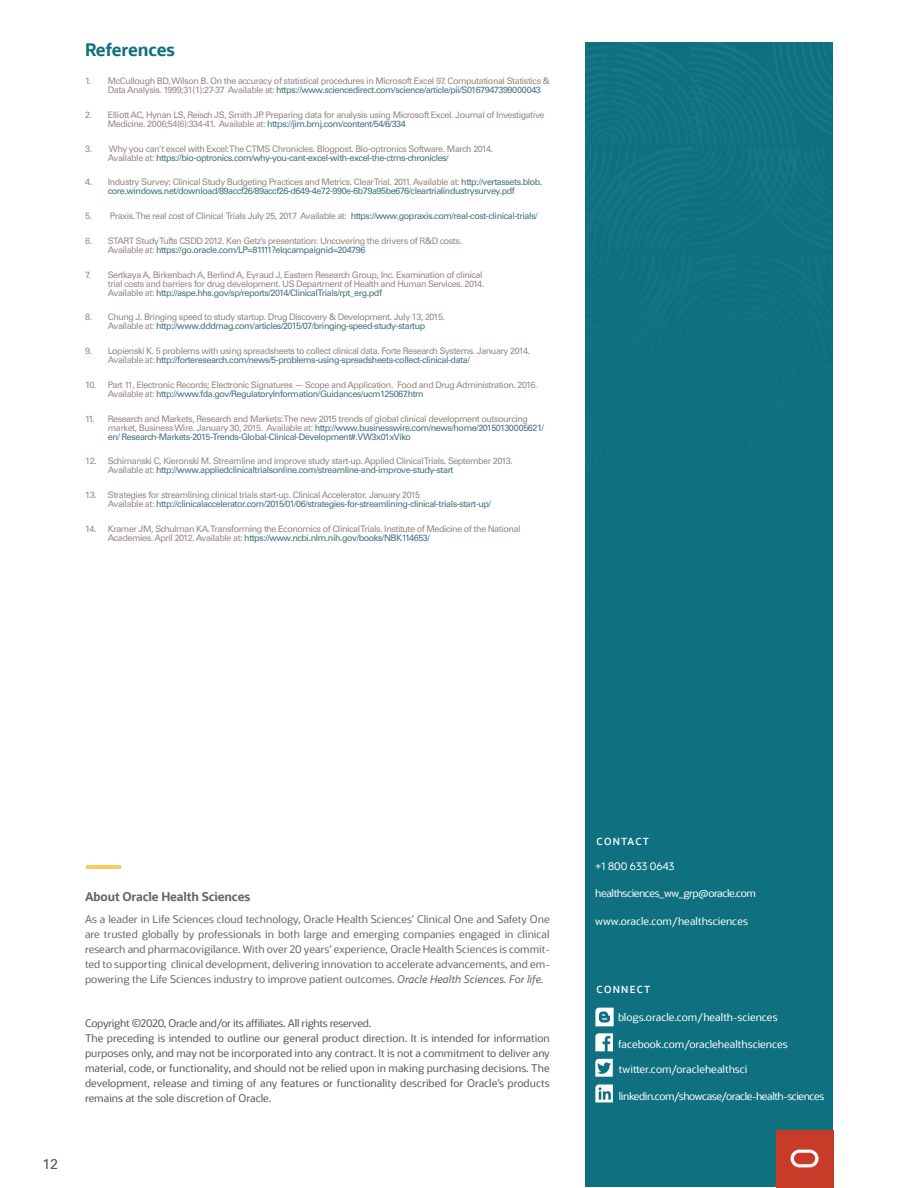
<style>
.page{position:relative;width:918px;height:1188px;background:#fff}
.page>*{position:absolute;margin:0;border:0;box-sizing:border-box;transform-origin:0 0}
.t1{font:700 17.25px "Oracle Sans";letter-spacing:-.01em;color:#0f707f}
.t2{font:14.25px "Univers LT Std";color:#575756}
.t3{font:700 12px "Oracle Sans";letter-spacing:-.01em;color:#666}
.t4{font:10.5px/15px "Oracle Sans";letter-spacing:-.015em;color:#575756;text-align:justify}
.t5{font:10.5px/15px "Oracle Sans";color:#666;text-align:justify}
.t6{font:10.5px "Oracle Sans";color:#fff}
.t7{font:10.5px "Oracle Sans";letter-spacing:-.04em;color:#fff}
.t8{font:600 9.75px "Oracle Sans";letter-spacing:.13em;color:#fff}
.t9{font:9px/9px "Univers LT Std";letter-spacing:-.05em;color:#948a83}
.t10{font:9px/9px "Univers LT Std";letter-spacing:-.05em;color:#42727e;text-align:center}
.s1{color:#42727e}
.s2{color:#948a83}
.s3{font-style:italic}
</style>
<div class="page">
<div style="left:586px;top:43px;width:247px;height:1144px;background:#0f707f"></div>
<hr style="left:86px;top:865px;width:35px;height:4px;background:#fdc75f">
<svg style="left:595px;top:1008px;width:19px;height:18px"></svg>
<svg style="left:595px;top:1033px;width:18px;height:18px"></svg>
<svg style="left:595px;top:1059px;width:18px;height:18px"></svg>
<img style="left:585px;top:42px;width:248px;height:781px">
<svg style="left:595px;top:1085px;width:18px;height:17px"></svg>
<div style="left:776px;top:1130px;width:57px;height:57px;background:#c83b29"></div>
<svg style="left:791px;top:1150px;width:28px;height:17px"></svg>
<h4 class="t1" style="left:85px;top:39px;width:91px">References</h4>
<p class="t9" style="left:108px;top:77px;width:443px;text-indent:-22px">1. McCullough BD, Wilson B. On the accuracy of statistical procedures in Microsoft Excel 97. Computational Statistics &amp;<br>Data Analysis. 1999;31(1):27-37 Available at: <span class="s1">https://www.sciencedirect.com/science/article/pii/S0167947399000043</span></p>
<p class="t9" style="left:108px;top:110px;width:438px;text-indent:-22px">2. Elliott AC, Hynan LS, Reisch JS, Smith JP. Preparing data for analysis using Microsoft Excel. Journal of Investigative<br>Medicine. 2006;54(6):334-41. Available at: <span class="s1">https://jim.bmj.com/content/54/6/334</span></p>
<p class="t9" style="left:108px;top:144px;width:387px;text-indent:-22px">3. Why you can’t excel with Excel: The CTMS Chronicles. Blogpost. Bio-optronics Software. March 2014.<br>Available at: <span class="s1">https://bio-optronics.com/why-you-cant-excel-with-excel-the-ctms-chronicles/</span></p>
<p class="t10" style="left:85px;top:178px;width:459px"><span class="s2">4. Industry Survey: Clinical Study Budgeting Practices and Metrics. ClearTrial. 2011. Available at:</span> http://vertassets.blob. core.windows.net/download/89accf26/89accf26-d649-4e72-990e-6b79a95be676/cleartrialindustrysurvey.pdf</p>
<p class="t9" style="left:85px;top:212px;width:454px">5. Praxis. The real cost of Clinical Trials July 25, 2017 Available at: <span class="s1">https://www.gopraxis.com/real-cost-clinical-trials/</span></p>
<p class="t9" style="left:108px;top:236px;width:356px;text-indent:-22px">6. START Study Tufts CSDD 2012. Ken Getz’s presentation: Uncovering the drivers of R&amp;D costs.<br>Available at: <span class="s1">https://go.oracle.com/LP=81111?elqcampaignid=204796</span></p>
<p class="t9" style="left:108px;top:270px;width:378px;text-indent:-22px">7. Sertkaya A, Birkenbach A, Berlind A, Eyraud J, Eastern Research Group, Inc. Examination of clinical trial costs and barriers for drug development. US Department of Health and Human Services. 2014.<br>Available at: <span class="s1">http://aspe.hhs.gov/sp/reports/2014/ClinicalTrials/rpt_erg.pdf</span></p>
<p class="t9" style="left:85px;top:313px;width:361px;text-align:center">8. Chung J. Bringing speed to study startup. Drug Discovery &amp; Development. July 13, 2015.<br>Available at: <span class="s1">http://www.dddmag.com/articles/2015/07/bringing-speed-study-startup</span></p>
<p class="t9" style="left:108px;top:347px;width:424px;text-indent:-22px">9. Lopienski K. 5 problems with using spreadsheets to collect clinical data. Forte Research Systems. January 2014.<br>Available at: <span class="s1">http://forteresearch.com/news/5-problems-using-spreadsheets-collect-clinical-data/</span></p>
<p class="t9" style="left:108px;top:380px;width:431px;text-indent:-22px">10. Part 11, Electronic Records; Electronic Signatures — Scope and Application. Food and Drug Administration. 2016.<br>Available at: <span class="s1">http://www.fda.gov/RegulatoryInformation/Guidances/ucm125067.htm</span></p>
<p class="t9" style="left:108px;top:414px;width:438px;text-indent:-22px">11. Research and Markets, Research and Markets: The new 2015 trends of global clinical development outsourcing market, Business Wire. January 30, 2015. Available at: <span class="s1">http://www.businesswire.com/news/home/20150130005621/ en/ Research-Markets-2015-Trends-Global-Clinical-Development#.VW3x01xViko</span></p>
<p class="t9" style="left:108px;top:457px;width:407px;text-indent:-22px">12. Schimanski C, Kieronski M. Streamline and improve study start-up. Applied Clinical Trials. September 2013.<br>Available at: <span class="s1">http://www.appliedclinicaltrialsonline.com/streamline-and-improve-study-start</span></p>
<p class="t10" style="left:108px;top:491px;width:385px;text-align:left;text-indent:-22px"><span class="s2">13. Strategies for streamlining clinical trials start-up. Clinical Accelerator. January 2015<br>Available at:</span> http://clinicalaccelerator.com/2015/01/06/strategies-for-streamlining-clinical-trials-start-up/</p>
<p class="t9" style="left:108px;top:524px;width:414px;text-indent:-22px">14. Kramer JM, Schulman KA. Transforming the Economics of Clinical Trials. Institute of Medicine of the National<br>Academies. April 2012. Available at: <span class="s1">https://www.ncbi.nlm.nih.gov/books/NBK114653/</span></p>
<h2 class="t2" style="left:43px;top:1155px;width:17px">12</h2>
<h6 class="t3" style="left:85px;top:889px;width:167px">About Oracle Health Sciences</h6>
<p class="t5" style="left:85px;top:912px;width:466px">As a leader in Life Sciences cloud technology, Oracle Health Sciences’ Clinical One and Safety One are trusted globally by professionals in both large and emerging companies engaged in clinical research and pharmacovigilance. With over 20 years’ experience, Oracle Health Sciences is commit&shy;ted to supporting clinical development, delivering innovation to accelerate advancements, and em&shy;powering the Life Sciences industry to improve patient outcomes. <span class="s3">Oracle Health Sciences. For life.</span></p>
<p class="t4" style="left:85px;top:1016px;width:288px">Copyright ©2020, Oracle and/or its affiliates. All rights reserved.</p>
<p class="t4" style="left:85px;top:1031px;width:466px">The preceding is intended to outline our general product direction. It is intended for information purposes only, and may not be incorporated into any contract. It is not a commitment to deliver any material, code, or functionality, and should not be relied upon in making purchasing decisions. The development, release and timing of any features or functionality described for Oracle’s products remains at the sole discretion of Oracle.</p>
<p class="t8" style="left:597px;top:836px;width:54px">CONTACT</p>
<p class="t6" style="left:595px;top:859px;width:81px">+1 800 633 0643</p>
<p class="t7" style="left:595px;top:887px;width:162px">healthsciences_ww_grp@oracle.com</p>
<p class="t6" style="left:595px;top:915px;width:154px">www.oracle.com/healthsciences</p>
<p class="t8" style="left:597px;top:983px;width:55px">CONNECT</p>
<p class="t6" style="left:618px;top:1010px;width:161px">blogs.oracle.com/health-sciences</p>
<p class="t6" style="left:618px;top:1037px;width:171px">facebook.com/oraclehealthsciences</p>
<p class="t6" style="left:619px;top:1062px;width:130px">twitter.com/oraclehealthsci</p>
<p class="t7" style="left:619px;top:1090px;width:207px">linkedin.com/showcase/oracle-health-sciences</p>
</div>
